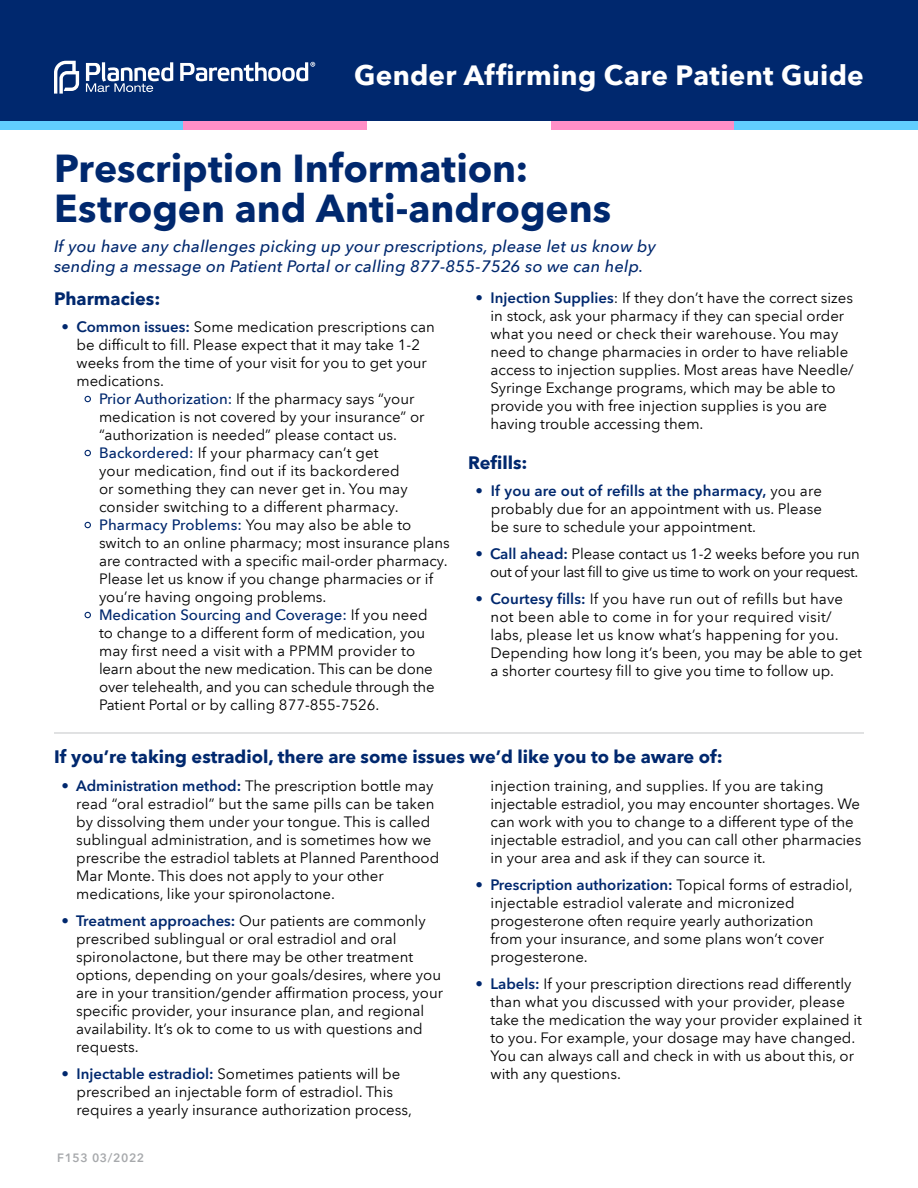
<style>
.page{position:relative;width:918px;height:1188px;background:#fff}
.page>*{position:absolute;margin:0;border:0;box-sizing:border-box;transform-origin:0 0}
.t1{font:700 39px/40.3px "Avenir Next LT Pro";color:#00286e}
.t2{font:700 27.75px "Avenir Next LT Pro";letter-spacing:.01em;color:#fff}
.t3{font:700 18px "Avenir Next LT Pro";color:#00286e}
.t4{font:italic 500 16.5px/19.8px "Avenir Next LT Pro";letter-spacing:.01em;color:#00286e}
.t5{font:15px/18px "Avenir Next LT Pro";color:#000}
.t6{font:15px/18px "Avenir Next LT Pro";letter-spacing:-.03em;color:#000;text-align:right}
.t7{font:600 12px "Avenir Next LT Pro";letter-spacing:.05em;color:#a7a9ac}
.s1{font-weight:600;color:#00286e}
.s2{font-weight:500;color:#00286e}
</style>
<div class="page">
<div style="left:0;top:0;width:918px;height:127px;background:#00286e"></div>
<svg style="left:54px;top:61px;width:25px;height:33px"></svg>
<svg style="left:86px;top:62px;width:87px;height:30px"></svg>
<svg style="left:180px;top:62px;width:135px;height:19px"></svg>
<div style="left:0;top:121px;width:184px;height:8px;background:#61ceff"></div>
<div style="left:184px;top:121px;width:183px;height:8px;background:#ff8fc7"></div>
<div style="left:367px;top:121px;width:184px;height:8px;background:#fff"></div>
<div style="left:551px;top:121px;width:183px;height:8px;background:#ff8fc7"></div>
<div style="left:734px;top:121px;width:184px;height:8px;background:#61ceff"></div>
<hr style="left:54px;top:732px;width:810px;height:2px;background:#d7d9da">
<h2 class="t2" style="left:354px;top:58px;width:511px">Gender Affirming Care Patient Guide</h2>
<h1 class="t1" style="left:54px;top:148px;width:559px">Prescription Information:<br>Estrogen and Anti-androgens</h1>
<p class="t4" style="left:54px;top:237px;width:604px">If you have any challenges picking up your prescriptions, please let us know by sending a message on Patient Portal or calling 877-855-7526 so we can help.</p>
<p class="t3" style="left:54px;top:288px;width:108px">Pharmacies:</p>
<p class="t5" style="left:77px;top:318px;width:360px;text-indent:-15px"><span class="s1">• Common issues:</span> Some medication prescriptions can be difficult to fill. Please expect that it may take 1-2 weeks from the time of your visit for you to get your medications.</p>
<p class="t5" style="left:99px;top:390px;width:327px;text-indent:-15px"><span class="s2">• Prior Authorization:</span> If the pharmacy says “your medication is not covered by your insurance” or “authorization is needed” please contact us.</p>
<p class="t5" style="left:99px;top:444px;width:310px;text-indent:-15px"><span class="s2">• Backordered:</span> If your pharmacy can’t get your medication, find out if its backordered or something they can never get in. You may consider switching to a different pharmacy.</p>
<p class="t5" style="left:99px;top:516px;width:352px;text-indent:-15px"><span class="s2">• Pharmacy Problems:</span> You may also be able to switch to an online pharmacy; most insurance plans are contracted with a specific mail-order pharmacy.<br>Please let us know if you change pharmacies or if you’re having ongoing problems.</p>
<p class="t5" style="left:99px;top:606px;width:337px;text-indent:-15px"><span class="s2">• Medication Sourcing and Coverage:</span> If you need to change to a different form of medication, you may first need a visit with a PPMM provider to learn about the new medication. This can be done over telehealth, and you can schedule through the Patient Portal or by calling 877-855-7526.</p>
<p class="t5" style="left:490px;top:289px;width:365px;text-indent:-15px"><span class="s1">• Injection Supplies</span>: If they don’t have the correct sizes in stock, ask your pharmacy if they can special order what you need or check their warehouse. You may need to change pharmacies in order to have reliable access to injection supplies. Most areas have Needle/ Syringe Exchange programs, which may be able to provide you with free injection supplies is you are having trouble accessing them.</p>
<p class="t3" style="left:468px;top:451px;width:61px">Refills:</p>
<p class="t5" style="left:491px;top:481px;width:333px;text-align:justify;text-indent:-15px"><span class="s1">• If you are out of refills at the pharmacy,</span> you are probably due for an appointment with us. Please be sure to schedule your appointment.</p>
<p class="t6" style="left:475px;top:544px;width:386px"><span class="s1">• Call ahead:</span> Please contact us 1-2 weeks before you run out of your last fill to give us time to work on your request.</p>
<p class="t5" style="left:490px;top:589px;width:373px;text-indent:-15px"><span class="s1">• Courtesy fills:</span> If you have run out of refills but have not been able to come in for your required visit/ labs, please let us know what’s happening for you.<br>Depending how long it’s been, you may be able to get a shorter courtesy fill to give you time to follow up.</p>
<p class="t3" style="left:54px;top:746px;width:670px">If you’re taking estradiol, there are some issues we’d like you to be aware of:</p>
<p class="t5" style="left:76px;top:777px;width:365px;text-indent:-15px"><span class="s1">• Administration method:</span> The prescription bottle may read “oral estradiol” but the same pills can be taken by dissolving them under your tongue. This is called sublingual administration, and is sometimes how we prescribe the estradiol tablets at Planned Parenthood Mar Monte. This does not apply to your other medications, like your spironolactone.</p>
<p class="t5" style="left:76px;top:912px;width:369px;text-indent:-15px"><span class="s1">• Treatment approaches:</span> Our patients are commonly prescribed sublingual or oral estradiol and oral spironolactone, but there may be other treatment options, depending on your goals/desires, where you are in your transition/gender affirmation process, your specific provider, your insurance plan, and regional availability. It’s ok to come to us with questions and requests.</p>
<p class="t5" style="left:77px;top:1065px;width:337px;text-indent:-15px"><span class="s1">• Injectable estradiol:</span> Sometimes patients will be prescribed an injectable form of estradiol. This requires a yearly insurance authorization process,</p>
<p class="t7" style="left:57px;top:1150px;width:89px">F153 03/2022</p>
<p class="t5" style="left:490px;top:777px;width:373px">injection training, and supplies. If you are taking injectable estradiol, you may encounter shortages. We can work with you to change to a different type of the injectable estradiol, and you can call other pharmacies in your area and ask if they can source it.</p>
<p class="t5" style="left:490px;top:876px;width:364px;text-indent:-15px"><span class="s1">• Prescription authorization:</span> Topical forms of estradiol, injectable estradiol valerate and micronized progesterone often require yearly authorization<br>from your insurance, and some plans won’t cover progesterone.</p>
<p class="t5" style="left:490px;top:975px;width:373px;text-indent:-15px"><span class="s1">• Labels:</span> If your prescription directions read differently than what you discussed with your provider, please take the medication the way your provider explained it to you. For example, your dosage may have changed.<br>You can always call and check in with us about this, or with any questions.</p>
</div>
